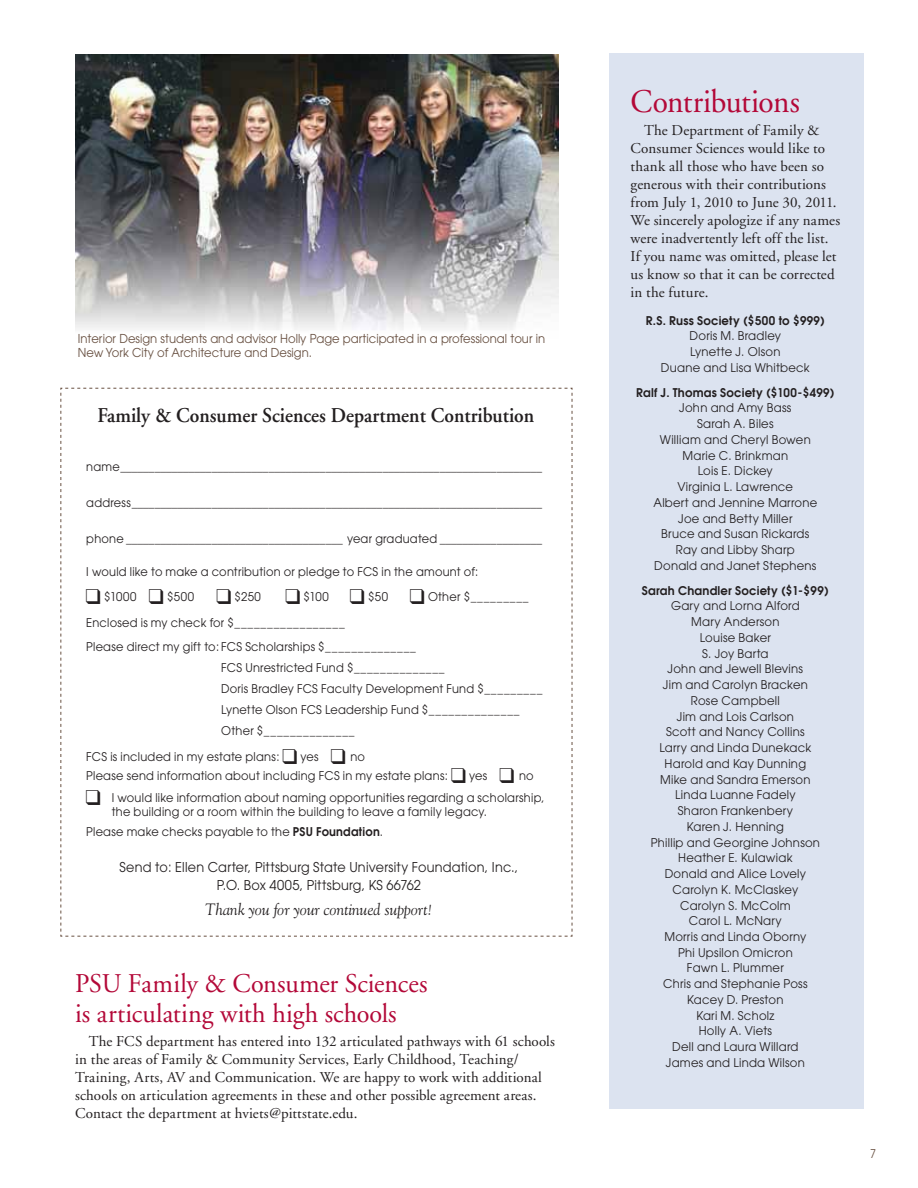
<style>
.page{position:relative;width:918px;height:1188px;background:#fff}
.page>*{position:absolute;margin:0;border:0;box-sizing:border-box;transform-origin:0 0}
.t1{font:33px "Adobe Garamond";letter-spacing:-.015em;color:#b30838;scale:.95 1}
.t2{font:27px/30px "Adobe Garamond";color:#b30838}
.t3{font:600 21px "Adobe Garamond";color:#231f20;scale:.93 1}
.t4{font:italic 16.5px "Goudy Old Style BT";color:#231f20;scale:.95 1}
.t5{font:15px/18px "Adobe Garamond";letter-spacing:.005em;color:#231f20}
.t6{font:13.5px/18px "Avant Garde";letter-spacing:.015em;color:#231f20;text-align:center;scale:.95 1}
.t7{font:12.3px/14.7px "Avant Garde";color:#685041;scale:.95 1}
.t8{font:12px/21px "Avant Garde";letter-spacing:.02em;color:#231f20;scale:.95 1}
.t9{font:12px/15.8px "Avant Garde";letter-spacing:.02em;color:#231f20;text-align:center}
.t10{font:600 12px "Avant Garde";letter-spacing:.02em;color:#231f20}
.t11{font:12px "Avant Garde";color:#685041;scale:.9 1}
.s1{font-weight:600}
</style>
<div class="page">
<div style="left:609px;top:54px;width:255px;height:1055px;background:#dce3f0"></div>
<svg style="left:60px;top:387px;width:513px;height:550px"></svg>
<img style="left:76px;top:54px;width:482px;height:276px">
<p class="t7" style="left:78px;top:331px;width:494px">Interior Design students and advisor Holly Page participated in a professional tour in<br>New York City of Architecture and Design.</p>
<h3 class="t3" style="left:97px;top:404px;width:471px">Family &amp; Consumer Sciences Department Contribution</h3>
<p class="t8" style="left:86px;top:456px;width:482px">name__________________________________________________________________________</p>
<p class="t8" style="left:86px;top:492px;width:481px">address________________________________________________________________________</p>
<p class="t8" style="left:86px;top:528px;width:482px">phone ______________________________________ year graduated __________________</p>
<p class="t8" style="left:86px;top:561px;width:414px">I would like to make a contribution or pledge to FCS in the amount of:</p>
<p class="t8" style="left:86px;top:586px;width:115px">❑ $1000 ❑ $500</p>
<p class="t8" style="left:217px;top:586px;width:48px">❑ $250</p>
<p class="t8" style="left:286px;top:586px;width:257px">❑ $100 ❑ $50 ❑ Other $_________</p>
<p class="t8" style="left:86px;top:611px;width:348px;line-height:24px">Enclosed is my check for $_________________<br>Please direct my gift to: FCS Scholarships $______________</p>
<p class="t8" style="left:221px;top:657px;width:339px">FCS Unrestricted Fund $______________<br>Doris Bradley FCS Faculty Development Fund $_________ Lynette Olson FCS Leadership Fund $______________ Other $______________</p>
<p class="t8" style="left:86px;top:747px;width:473px;line-height:19.5px">FCS is included in my estate plans: ❑ yes ❑ no<br>Please send information about including FCS in my estate plans: ❑ yes ❑ no</p>
<p class="t8" style="left:112px;top:790px;width:457px;line-height:14.4px;text-indent:-26px">❑ I would like information about naming opportunities regarding a scholarship, the building or a room within the building to leave a family legacy.</p>
<p class="t8" style="left:86px;top:821px;width:314px">Please make checks payable to the <span class="s1">PSU Foundation</span>.</p>
<p class="t6" style="left:120px;top:858px;width:421px">Send to: Ellen Carter, Pittsburg State University Foundation, Inc.,<br>P.O. Box 4005, Pittsburg, KS 66762</p>
<h3 class="t4" style="left:205px;top:899px;width:241px">Thank you for your continued support!</h3>
<h2 class="t2" style="left:75px;top:969px;width:354px">PSU Family &amp; Consumer Sciences is articulating with high schools</h2>
<p class="t5" style="left:75px;top:1033px;width:481px;text-indent:14px">The FCS department has entered into 132 articulated pathways with 61 schools in the areas of Family &amp; Community Services, Early Childhood, Teaching/ Training, Arts, AV and Communication. We are happy to work with additional schools on articulation agreements in these and other possible agreement areas.<br>Contact the department at hviets@pittstate.edu.</p>
<h1 class="t1" style="left:631px;top:84px;width:180px">Contributions</h1>
<p class="t5" style="left:631px;top:122px;width:211px;text-indent:14px">The Department of Family &amp;<br>Consumer Sciences would like to thank all those who have been so generous with their contributions from July 1, 2010 to June 30, 2011.<br>We sincerely apologize if any names were inadvertently left off the list.<br>If you name was omitted, please let us know so that it can be corrected in the future.</p>
<p class="t10" style="left:646px;top:312px;width:181px">R.S. Russ Society ($500 to $999)</p>
<p class="t9" style="left:661px;top:328px;width:150px">Doris M. Bradley<br>Lynette J. Olson<br>Duane and Lisa Whitbeck</p>
<p class="t10" style="left:636px;top:384px;width:200px">Ralf J. Thomas Society ($100-$499)</p>
<p class="t9" style="left:654px;top:400px;width:165px">John and Amy Bass<br>Sarah A. Biles<br>William and Cheryl Bowen<br>Marie C. Brinkman<br>Lois E. Dickey<br>Virginia L. Lawrence<br>Albert and Jennine Marrone<br>Joe and Betty Miller<br>Bruce and Susan Rickards<br>Ray and Libby Sharp<br>Donald and Janet Stephens</p>
<p class="t10" style="left:642px;top:582px;width:188px">Sarah Chandler Society ($1-$99)</p>
<p class="t9" style="left:651px;top:598px;width:171px">Gary and Lorna Alford<br>Mary Anderson<br>Louise Baker<br>S. Joy Barta<br>John and Jewell Blevins<br>Jim and Carolyn Bracken<br>Rose Campbell<br>Jim and Lois Carlson<br>Scott and Nancy Collins<br>Larry and Linda Dunekack<br>Harold and Kay Dunning<br>Mike and Sandra Emerson<br>Linda Luanne Fadely<br>Sharon Frankenbery<br>Karen J. Henning<br>Phillip and Georgine Johnson<br>Heather E. Kulawiak<br>Donald and Alice Lovely<br>Carolyn K. McClaskey<br>Carolyn S. McColm<br>Carol L. McNary<br>Morris and Linda Oborny<br>Phi Upsilon Omicron<br>Fawn L. Plummer<br>Chris and Stephanie Poss<br>Kacey D. Preston<br>Kari M. Scholz<br>Holly A. Viets<br>Dell and Laura Willard<br>James and Linda Wilson</p>
<p class="t11" style="left:870px;top:1147px;width:8px">7</p>
</div>
